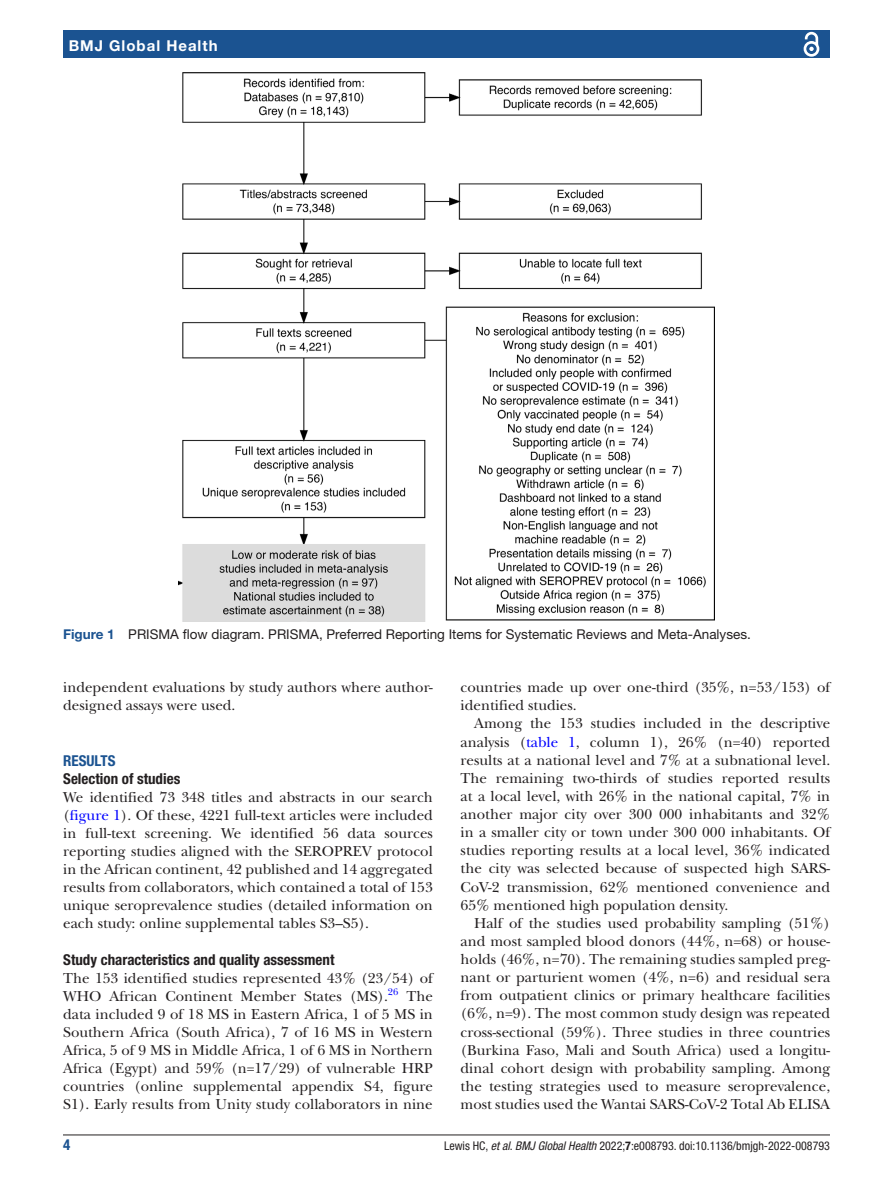
<style>
.page{position:relative;width:893px;height:1191px;background:#fff}
.page>*{position:absolute;margin:0;border:0;box-sizing:border-box;transform-origin:0 0}
.t1{font:15px/18.1px "New Baskerville";color:#231f20;text-align:justify}
.t2{font:700 condensed 15px "Helvetica Neue LT Std";color:#231f20}
.t3{font:700 15px "Helvetica Neue LT Std";letter-spacing:.065em;color:#fff}
.t4{font:700 condensed 15px "Helvetica Neue LT Std";color:#1b5391}
.t5{font:13.5px "Helvetica Neue LT Std";color:#231f20}
.t6{font:condensed 12px "Helvetica Neue LT Std";color:#231f20}
.s1{font-weight:700;color:#1b5391}
.s2{color:#00f}
.s3{font-style:italic}
.s4{font-weight:700}
</style>
<div class="page">
<hr style="left:63px;top:1134px;width:767px;height:1px;background:#231f20">
<div style="left:63px;top:31px;width:767px;height:27px;background:#1b5391"></div>
<svg style="left:803px;top:31px;width:17px;height:26px"></svg>
<img style="left:178px;top:73px;width:537px;height:548px">
<p class="t3" style="left:69px;top:36px;width:150px">BMJ Global Health</p>
<p class="t5" style="left:63px;top:626px;width:689px"><span class="s1">Figure 1</span> PRISMA flow diagram. PRISMA, Preferred Reporting Items for Systematic Reviews and Meta-Analyses.</p>
<p class="t1" style="left:63px;top:678px;width:371px">independent evaluations by study authors where author&shy;designed assays were used.</p>
<p class="t4" style="left:63px;top:752px;width:54px">RESULTS</p>
<p class="t2" style="left:63px;top:770px;width:119px">Selection of studies</p>
<p class="t1" style="left:63px;top:788px;width:371px">We identified 73 348 titles and abstracts in our search (<span class="s2">figure 1</span>). Of these, 4221 full-text articles were included in full-text screening. We identified 56 data sources reporting studies aligned with the SEROPREV protocol in the African continent, 42 published and 14 aggregated results from collaborators, which contained a total of 153 unique seroprevalence studies (detailed information on each study: online supplemental tables S3–S5).</p>
<p class="t2" style="left:63px;top:951px;width:273px">Study characteristics and quality assessment</p>
<p class="t1" style="left:63px;top:969px;width:371px">The 153 identified studies represented 43% (23/54) of WHO African Continent Member States (MS).<sup>26</sup> The data included 9 of 18 MS in Eastern Africa, 1 of 5 MS in Southern Africa (South Africa), 7 of 16 MS in Western Africa, 5 of 9 MS in Middle Africa, 1 of 6 MS in Northern Africa (Egypt) and 59% (n=17/29) of vulnerable HRP countries (online supplemental appendix S4, figure S1). Early results from Unity study collaborators in nine</p>
<p class="t1" style="left:461px;top:678px;width:371px">countries made up over one-third (35%, n=53/153) of identified studies.</p>
<p class="t1" style="left:461px;top:714px;width:371px;text-indent:14px">Among the 153 studies included in the descriptive analysis (<span class="s2">table 1</span>, column 1), 26% (n=40) reported results at a national level and 7% at a subnational level.<br>The remaining two-thirds of studies reported results at a local level, with 26% in the national capital, 7% in another major city over 300 000 inhabitants and 32% in a smaller city or town under 300 000 inhabitants. Of studies reporting results at a local level, 36% indicated the city was selected because of suspected high SARS-CoV-2 transmission, 62% mentioned convenience and 65% mentioned high population density.</p>
<p class="t1" style="left:461px;top:914px;width:371px;text-indent:14px">Half of the studies used probability sampling (51%) and most sampled blood donors (44%, n=68) or house&shy;holds (46%, n=70). The remaining studies sampled preg&shy;nant or parturient women (4%, n=6) and residual sera from outpatient clinics or primary healthcare facilities (6%, n=9). The most common study design was repeated cross-sectional (59%). Three studies in three countries (Burkina Faso, Mali and South Africa) used a longitu&shy;dinal cohort design with probability sampling. Among the testing strategies used to measure seroprevalence, most studies used the Wantai SARS-CoV-2 Total Ab ELISA</p>
<p class="t4" style="left:63px;top:1135px;width:9px">4</p>
<p class="t6" style="left:444px;top:1138px;width:387px">Lewis HC, <span class="s3">et al</span>. <span class="s3">BMJ Global Health</span> 2022;<span class="s4">7</span>:e008793. doi:10.1136/bmjgh-2022-008793</p>
</div>
